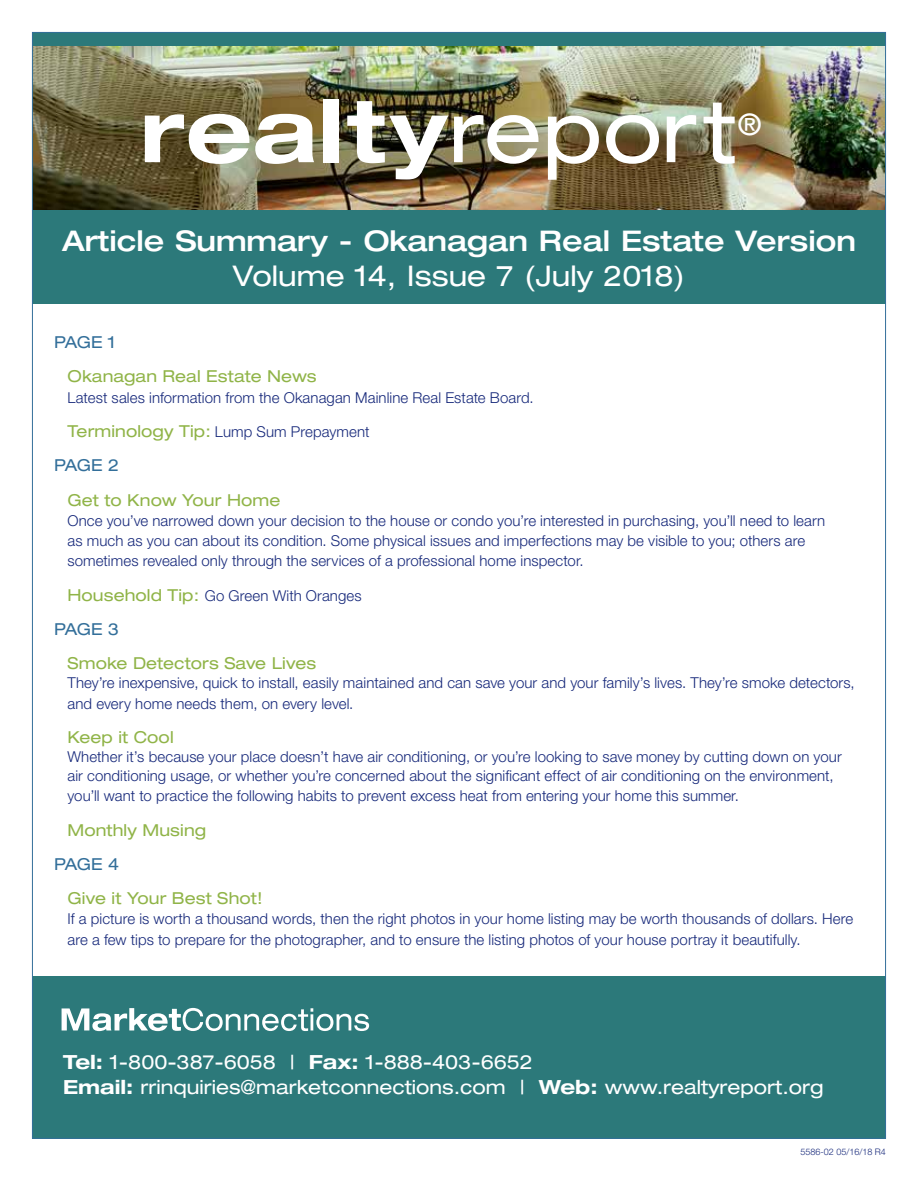
<style>
.page{position:relative;width:918px;height:1188px;background:#fff}
.page>*{position:absolute;margin:0;border:0;box-sizing:border-box;transform-origin:0 0}
.t1{font:700 expanded 87px "Helvetica Neue";letter-spacing:.015em;color:#fff}
.t2{font:expanded 29.7px "Helvetica Neue";color:#fff}
.t3{font:500 expanded 28.5px "Helvetica Neue";color:#fff}
.t4{font:expanded 28.5px "Helvetica Neue";color:#fff}
.t5{font:expanded 19.5px/25.5px "Helvetica Neue";color:#fff}
.t6{font:expanded 16.5px "Helvetica Neue";letter-spacing:.005em;color:#90b448}
.t7{font:expanded 16.5px "Helvetica Neue";letter-spacing:-.035em;color:#336f9a}
.t8{font:300 15px/20.2px "Helvetica Neue LT Std";letter-spacing:.005em;color:#16287a}
.t9{font:300 9px "Helvetica Neue LT Std";color:#16287a}
.s1{font-weight:400}
.s2{font-family:"Helvetica Neue";font-weight:400;font-stretch:expanded;font-size:16.5px;color:#90b448}
.s3{font-weight:700}
</style>
<div class="page">
<img style="left:34px;top:46px;width:850px;height:164px">
<div style="left:32px;top:977px;width:854px;height:162px;background:#2c797a"></div>
<div style="left:32px;top:32px;width:854px;height:14px;background:#2c797a"></div>
<div style="left:32px;top:210px;width:854px;height:94px;background:#2c797a"></div>
<svg style="left:62px;top:1008px;width:307px;height:23px"></svg>
<h1 class="t1" style="left:140px;top:77px;width:598px">realty<span class="s1">report</span></h1>
<h2 class="t2" style="left:738px;top:106px;width:25px">®</h2>
<h3 class="t3" style="left:62px;top:224px;width:795px">Article Summary - Okanagan Real Estate Version</h3>
<h3 class="t4" style="left:233px;top:258px;width:454px">Volume 14, Issue 7 (July 2018)</h3>
<p class="t7" style="left:54px;top:332px;width:63px">PAGE 1</p>
<p class="t6" style="left:67px;top:367px;width:251px">Okanagan Real Estate News</p>
<p class="t8" style="left:68px;top:387px;width:468px">Latest sales information from the Okanagan Mainline Real Estate Board.</p>
<p class="t8" style="left:68px;top:421px;width:303px"><span class="s2">Terminology Tip:</span> Lump Sum Prepayment</p>
<p class="t7" style="left:54px;top:455px;width:67px">PAGE 2</p>
<p class="t6" style="left:67px;top:490px;width:214px">Get to Know Your Home</p>
<p class="t8" style="left:68px;top:510px;width:759px">Once you’ve narrowed down your decision to the house or condo you’re interested in purchasing, you’ll need to learn as much as you can about its condition. Some physical issues and imperfections may be visible to you; others are sometimes revealed only through the services of a professional home inspector.</p>
<p class="t8" style="left:68px;top:585px;width:296px"><span class="s2">Household Tip:</span> Go Green With Oranges</p>
<p class="t7" style="left:54px;top:619px;width:67px">PAGE 3</p>
<p class="t6" style="left:67px;top:653px;width:250px">Smoke Detectors Save Lives</p>
<p class="t8" style="left:68px;top:673px;width:789px">They’re inexpensive, quick to install, easily maintained and can save your and your family’s lives. They’re smoke detectors, and every home needs them, on every level.</p>
<p class="t6" style="left:68px;top:727px;width:108px">Keep it Cool</p>
<p class="t8" style="left:68px;top:747px;width:776px;line-height:19.6px">Whether it’s because your place doesn’t have air conditioning, or you’re looking to save money by cutting down on your air conditioning usage, or whether you’re concerned about the significant effect of air conditioning on the environment, you’ll want to practice the following habits to prevent excess heat from entering your home this summer.</p>
<p class="t6" style="left:68px;top:820px;width:140px">Monthly Musing</p>
<p class="t7" style="left:54px;top:854px;width:67px">PAGE 4</p>
<p class="t6" style="left:67px;top:888px;width:197px">Give it Your Best Shot!</p>
<p class="t8" style="left:68px;top:909px;width:787px">If a picture is worth a thousand words, then the right photos in your home listing may be worth thousands of dollars. Here are a few tips to prepare for the photographer, and to ensure the listing photos of your house portray it beautifully.</p>
<h3 class="t5" style="left:63px;top:1049px;width:762px"><span class="s3">Tel:</span> 1-800-387-6058 | <span class="s3">Fax:</span> 1-888-403-6652<br><span class="s3">Email:</span> rrinquiries@marketconnections.com | <span class="s3">Web:</span> www.realtyreport.org</h3>
<p class="t9" style="left:801px;top:1147px;width:87px">5586-02 05/16/18 R4</p>
</div>
